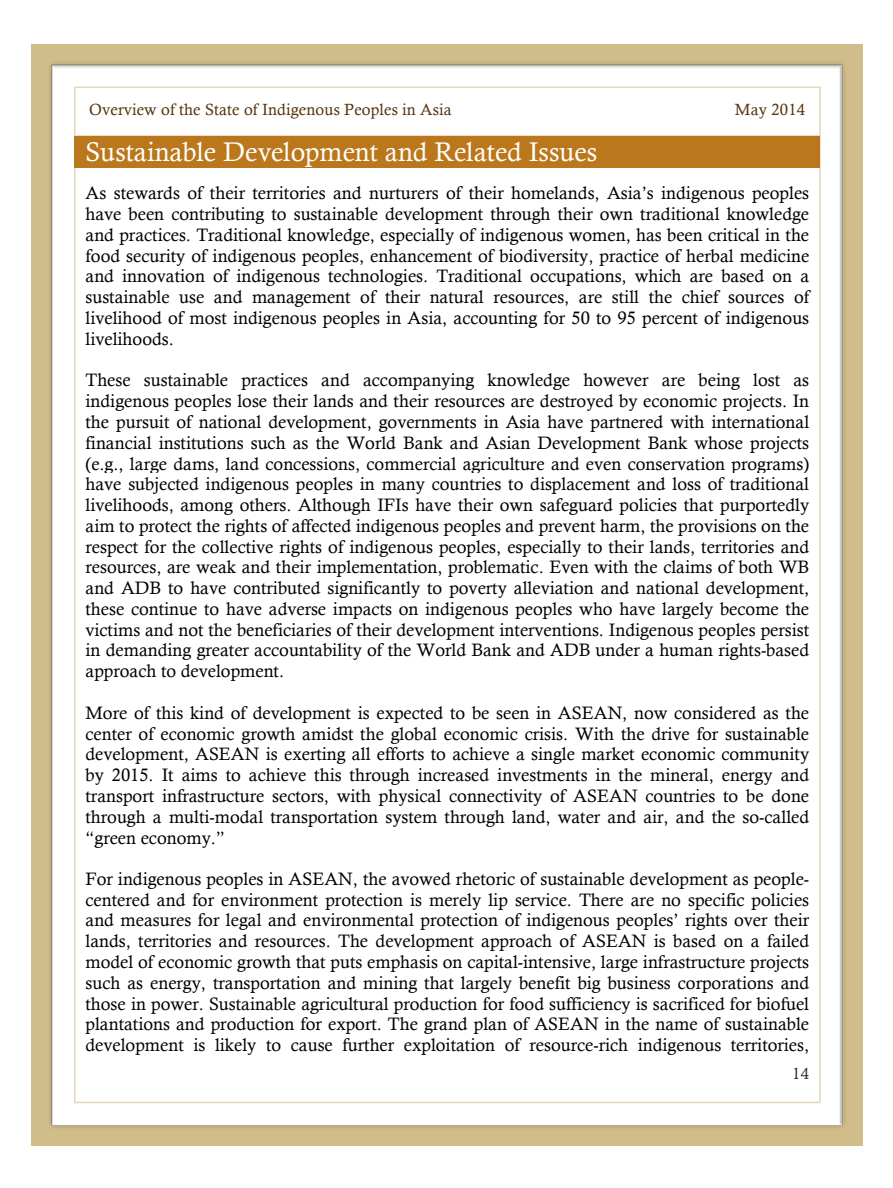
<style>
.page{position:relative;width:893px;height:1188px;background:#fff}
.page>*{position:absolute;margin:0;border:0;box-sizing:border-box;transform-origin:0 0}
.t1{font:27px "Calisto";color:#fff}
.t2{font:18px/20.9px "Calisto";color:#000;text-align:justify}
.t3{font:16.2px "Calisto";letter-spacing:.01em;color:#56310b}
.t4{font:16.2px "Calisto";color:#302c24}
</style>
<div class="page">
<div style="left:32px;top:44px;width:831px;height:1102px;background:#d1bd8a"></div>
<img style="left:49px;top:63px;width:796px;height:1065px">
<hr style="left:75px;top:135px;width:745px;height:2px;background:#e4d8bc">
<div style="left:83px;top:183px;width:728px;height:21px;background:#fff"></div>
<div style="left:83px;top:204px;width:728px;height:20px;background:#fff"></div>
<div style="left:83px;top:224px;width:728px;height:21px;background:#fff"></div>
<div style="left:83px;top:245px;width:728px;height:21px;background:#fff"></div>
<div style="left:83px;top:266px;width:728px;height:21px;background:#fff"></div>
<div style="left:83px;top:287px;width:728px;height:21px;background:#fff"></div>
<div style="left:83px;top:308px;width:728px;height:20px;background:#fff"></div>
<div style="left:83px;top:328px;width:728px;height:21px;background:#fff"></div>
<div style="left:83px;top:349px;width:728px;height:21px;background:#fff"></div>
<div style="left:83px;top:370px;width:728px;height:21px;background:#fff"></div>
<div style="left:83px;top:391px;width:728px;height:20px;background:#fff"></div>
<div style="left:83px;top:411px;width:728px;height:21px;background:#fff"></div>
<div style="left:83px;top:432px;width:728px;height:21px;background:#fff"></div>
<div style="left:83px;top:453px;width:728px;height:21px;background:#fff"></div>
<div style="left:83px;top:474px;width:728px;height:20px;background:#fff"></div>
<div style="left:83px;top:494px;width:728px;height:21px;background:#fff"></div>
<div style="left:83px;top:515px;width:728px;height:21px;background:#fff"></div>
<div style="left:83px;top:536px;width:728px;height:21px;background:#fff"></div>
<div style="left:83px;top:557px;width:728px;height:21px;background:#fff"></div>
<div style="left:83px;top:578px;width:728px;height:20px;background:#fff"></div>
<div style="left:83px;top:598px;width:728px;height:21px;background:#fff"></div>
<div style="left:83px;top:619px;width:728px;height:21px;background:#fff"></div>
<div style="left:83px;top:640px;width:728px;height:21px;background:#fff"></div>
<div style="left:83px;top:661px;width:728px;height:21px;background:#fff"></div>
<div style="left:83px;top:682px;width:728px;height:20px;background:#fff"></div>
<div style="left:83px;top:702px;width:728px;height:21px;background:#fff"></div>
<div style="left:83px;top:723px;width:728px;height:21px;background:#fff"></div>
<div style="left:83px;top:744px;width:728px;height:20px;background:#fff"></div>
<div style="left:83px;top:764px;width:728px;height:21px;background:#fff"></div>
<div style="left:83px;top:785px;width:728px;height:21px;background:#fff"></div>
<div style="left:83px;top:806px;width:728px;height:21px;background:#fff"></div>
<div style="left:83px;top:827px;width:728px;height:21px;background:#fff"></div>
<div style="left:83px;top:848px;width:728px;height:20px;background:#fff"></div>
<div style="left:83px;top:868px;width:728px;height:21px;background:#fff"></div>
<div style="left:83px;top:889px;width:728px;height:21px;background:#fff"></div>
<div style="left:83px;top:910px;width:728px;height:21px;background:#fff"></div>
<div style="left:83px;top:931px;width:728px;height:21px;background:#fff"></div>
<div style="left:83px;top:952px;width:728px;height:21px;background:#fff"></div>
<div style="left:83px;top:973px;width:728px;height:20px;background:#fff"></div>
<div style="left:83px;top:993px;width:728px;height:21px;background:#fff"></div>
<div style="left:83px;top:1014px;width:728px;height:21px;background:#fff"></div>
<div style="left:83px;top:1035px;width:728px;height:20px;background:#fff"></div>
<img style="left:75px;top:136px;width:745px;height:39px">
<p class="t3" style="left:89px;top:100px;width:364px">Overview of the State of Indigenous Peoples in Asia</p>
<p class="t3" style="left:735px;top:100px;width:72px">May 2014</p>
<h1 class="t1" style="left:86px;top:136px;width:513px">Sustainable Development and Related Issues</h1>
<p class="t2" style="left:86px;top:182px;width:725px">As stewards of their territories and nurturers of their homelands, Asia’s indigenous peoples have been contributing to sustainable development through their own traditional knowledge and practices. Traditional knowledge, especially of indigenous women, has been critical in the food security of indigenous peoples, enhancement of biodiversity, practice of herbal medicine and innovation of indigenous technologies. Traditional occupations, which are based on a sustainable use and management of their natural resources, are still the chief sources of livelihood of most indigenous peoples in Asia, accounting for 50 to 95 percent of indigenous livelihoods.</p>
<p class="t2" style="left:86px;top:370px;width:725px">These sustainable practices and accompanying knowledge however are being lost as indigenous peoples lose their lands and their resources are destroyed by economic projects. In the pursuit of national development, governments in Asia have partnered with international financial institutions such as the World Bank and Asian Development Bank whose projects (e.g., large dams, land concessions, commercial agriculture and even conservation programs) have subjected indigenous peoples in many countries to displacement and loss of traditional livelihoods, among others. Although IFIs have their own safeguard policies that purportedly aim to protect the rights of affected indigenous peoples and prevent harm, the provisions on the respect for the collective rights of indigenous peoples, especially to their lands, territories and resources, are weak and their implementation, problematic. Even with the claims of both WB and ADB to have contributed significantly to poverty alleviation and national development, these continue to have adverse impacts on indigenous peoples who have largely become the victims and not the beneficiaries of their development interventions. Indigenous peoples persist in demanding greater accountability of the World Bank and ADB under a human rights-based approach to development.</p>
<p class="t2" style="left:86px;top:702px;width:725px">More of this kind of development is expected to be seen in ASEAN, now considered as the center of economic growth amidst the global economic crisis. With the drive for sustainable development, ASEAN is exerting all efforts to achieve a single market economic community by 2015. It aims to achieve this through increased investments in the mineral, energy and transport infrastructure sectors, with physical connectivity of ASEAN countries to be done through a multi-modal transportation system through land, water and air, and the so-called “green economy.”</p>
<p class="t2" style="left:86px;top:868px;width:725px">For indigenous peoples in ASEAN, the avowed rhetoric of sustainable development as people&shy;centered and for environment protection is merely lip service. There are no specific policies and measures for legal and environmental protection of indigenous peoples’ rights over their lands, territories and resources. The development approach of ASEAN is based on a failed model of economic growth that puts emphasis on capital-intensive, large infrastructure projects such as energy, transportation and mining that largely benefit big business corporations and those in power. Sustainable agricultural production for food sufficiency is sacrificed for biofuel plantations and production for export. The grand plan of ASEAN in the name of sustainable development is likely to cause further exploitation of resource-rich indigenous territories,</p>
<p class="t4" style="left:792px;top:1064px;width:18px">14</p>
</div>
